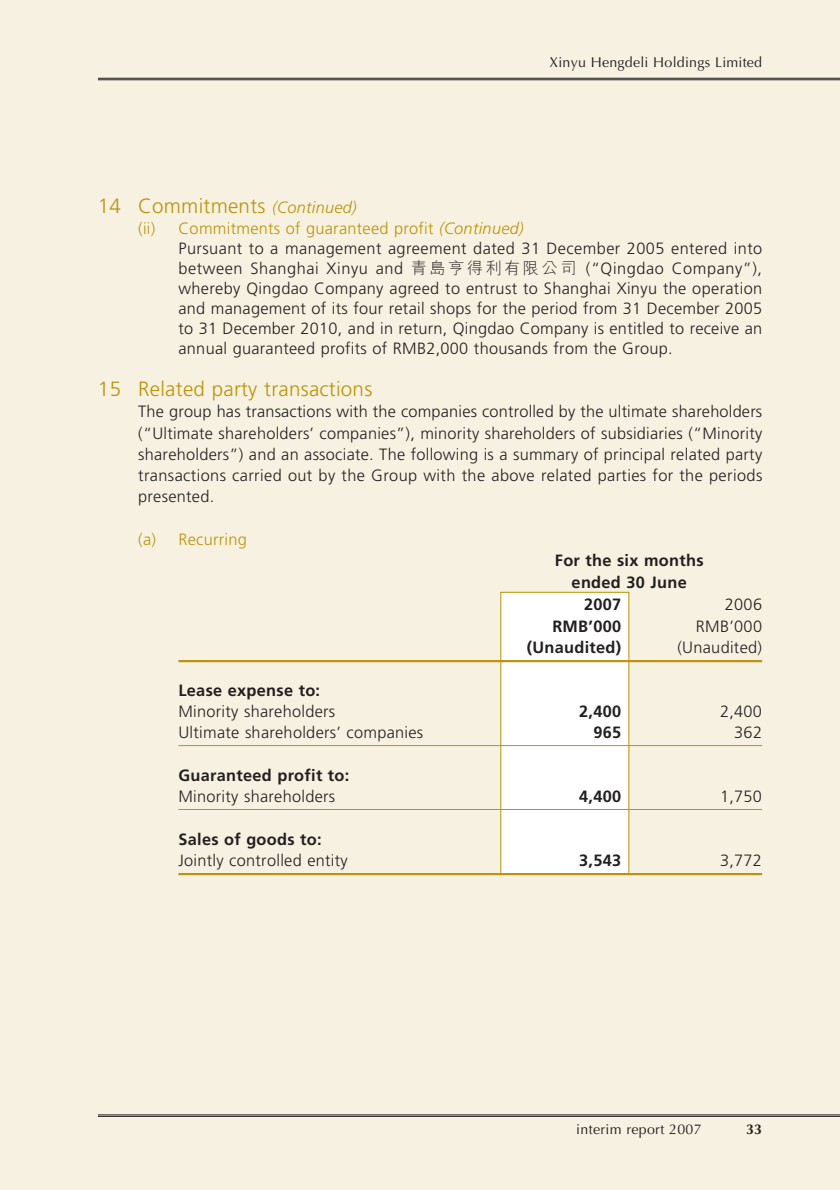
<style>
.page{position:relative;width:840px;height:1190px;background:#f7f1e1}
.page>*{position:absolute;margin:0;border:0;box-sizing:border-box;transform-origin:0 0}
.t1{font:300 20.6px "Frutiger";letter-spacing:.015em;color:#bc9306}
.t2{font:300 16.4px/20px "Frutiger";letter-spacing:.02em;color:#231f20}
.t3{font:700 16.4px "Frutiger";letter-spacing:.02em;color:#231f20}
.t4{font:300 16.4px "Frutiger";letter-spacing:.02em;color:#bc9306}
.t5{font:14.2px "Optima";letter-spacing:.015em;color:#231f20}
.t6{font:700 14.2px "Optima";color:#231f20}
.s1{font-style:italic;font-size:16.4px}
.s2{color:#bc9306}
.s3{font-style:italic;color:#bc9306}
.s4{font-family:"M Hei"}
</style>
<div class="page">
<hr style="left:98px;top:1114px;width:742px;height:1px;background:#231f20">
<hr style="left:98px;top:1116px;width:742px;height:1px;background:#231f20">
<hr style="left:98px;top:78px;width:742px;height:1px;background:#231f20">
<hr style="left:98px;top:79px;width:742px;height:1px;background:#231f20">
<div style="left:500px;top:592px;width:129px;height:282px;background:#fff"></div>
<hr style="left:178px;top:660px;width:584px;height:2px;background:#bc9306">
<hr style="left:178px;top:745px;width:584px;height:1px;background:#bc9306">
<hr style="left:178px;top:809px;width:584px;height:1px;background:#bc9306">
<hr style="left:178px;top:873px;width:584px;height:2px;background:#bc9306">
<p class="t5" style="left:550px;top:56px;width:214px">Xinyu Hengdeli Holdings Limited</p>
<p class="t1" style="left:98px;top:197px;width:260px">14 Commitments <span class="s1">(Continued)</span></p>
<p class="t2" style="left:178px;top:220px;width:585px;text-indent:-40px"><span class="s2">(ii) Commitments of guaranteed profit</span> <span class="s3">(Continued)<br></span>Pursuant to a management agreement dated 31 December 2005 entered into between Shanghai Xinyu and <span class="s4">青島亨得利有限公司</span> (“Qingdao Company”), whereby Qingdao Company agreed to entrust to Shanghai Xinyu the operation and management of its four retail shops for the period from 31 December 2005 to 31 December 2010, and in return, Qingdao Company is entitled to receive an annual guaranteed profits of RMB2,000 thousands from the Group.</p>
<p class="t1" style="left:98px;top:380px;width:276px">15 Related party transactions</p>
<p class="t2" style="left:138px;top:402px;width:626px;line-height:21.2px;text-align:justify">The group has transactions with the companies controlled by the ultimate shareholders (“Ultimate shareholders’ companies”), minority shareholders of subsidiaries (“Minority shareholders”) and an associate. The following is a summary of principal related party transactions carried out by the Group with the above related parties for the periods presented.</p>
<p class="t4" style="left:138px;top:533px;width:110px">(a) Recurring</p>
<p class="t3" style="left:555px;top:554px;width:150px">For the six months</p>
<p class="t3" style="left:572px;top:575px;width:117px">ended 30 June</p>
<p class="t3" style="left:584px;top:598px;width:39px">2007</p>
<p class="t2" style="left:725px;top:596px;width:39px">2006</p>
<p class="t3" style="left:552px;top:619px;width:70px">RMB’000</p>
<p class="t2" style="left:696px;top:617px;width:68px">RMB’000</p>
<p class="t3" style="left:527px;top:641px;width:96px">(Unaudited)</p>
<p class="t2" style="left:677px;top:639px;width:86px">(Unaudited)</p>
<p class="t3" style="left:178px;top:683px;width:143px">Lease expense to:</p>
<p class="t2" style="left:178px;top:702px;width:158px">Minority shareholders</p>
<p class="t3" style="left:579px;top:705px;width:44px">2,400</p>
<p class="t2" style="left:720px;top:702px;width:44px">2,400</p>
<p class="t2" style="left:178px;top:724px;width:246px">Ultimate shareholders’ companies</p>
<p class="t3" style="left:593px;top:726px;width:29px">965</p>
<p class="t2" style="left:734px;top:724px;width:29px">362</p>
<p class="t3" style="left:178px;top:768px;width:172px">Guaranteed profit to:</p>
<p class="t2" style="left:178px;top:788px;width:158px">Minority shareholders</p>
<p class="t3" style="left:579px;top:790px;width:44px">4,400</p>
<p class="t2" style="left:720px;top:788px;width:44px">1,750</p>
<p class="t3" style="left:178px;top:832px;width:145px">Sales of goods to:</p>
<p class="t2" style="left:178px;top:852px;width:171px">Jointly controlled entity</p>
<p class="t3" style="left:579px;top:854px;width:44px">3,543</p>
<p class="t2" style="left:720px;top:852px;width:44px">3,772</p>
<p class="t5" style="left:576px;top:1123px;width:127px">interim report 2007</p>
<p class="t6" style="left:746px;top:1123px;width:18px">33</p>
</div>
